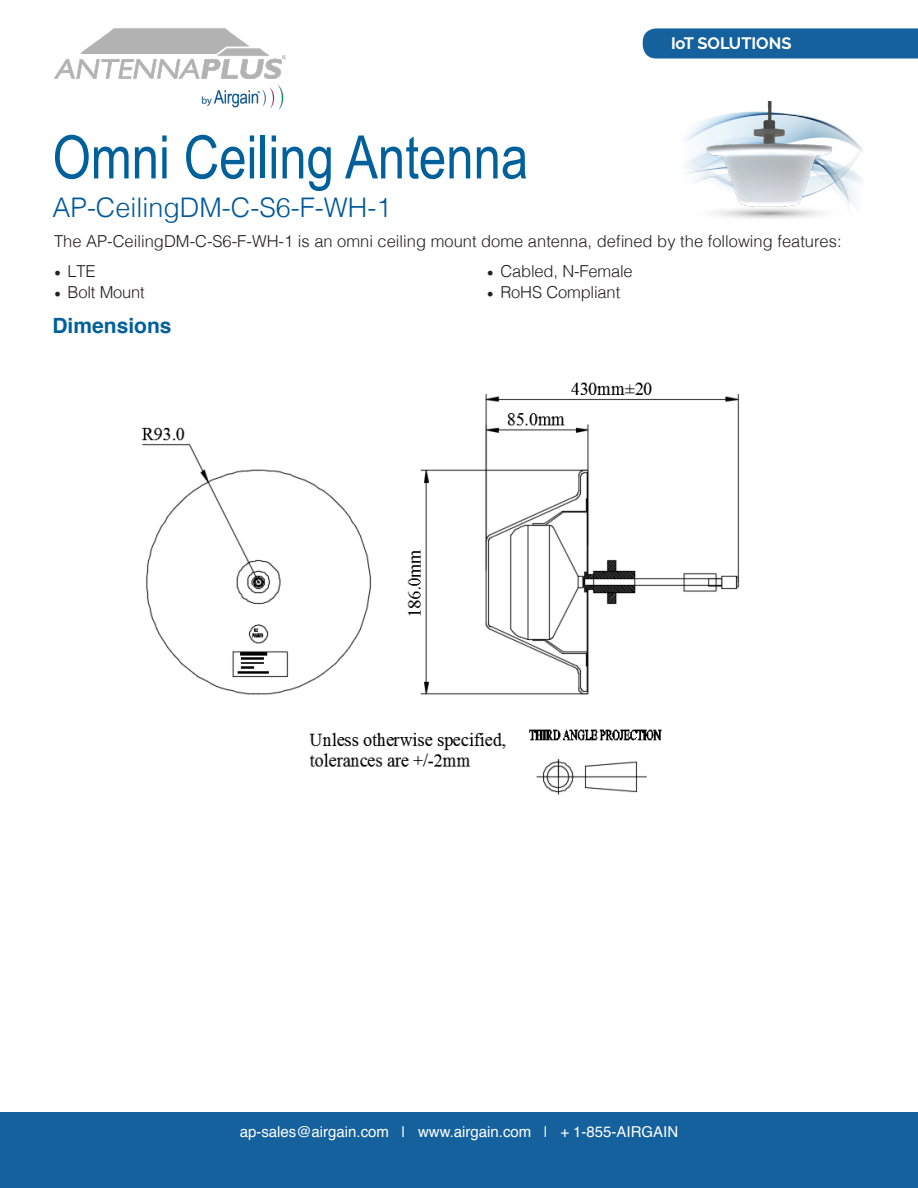
<style>
.page{position:relative;width:918px;height:1188px;background:#fff}
.page>*{position:absolute;margin:0;border:0;box-sizing:border-box;transform-origin:0 0}
.t1{font:60px "Arial Narrow";color:#00609c}
.t2{font:300 27px "Helvetica";color:#00589b}
.t3{font:700 21px "Helvetica";color:#00609c}
.t4{font:300 16.5px "Helvetica";color:#231f20}
.t5{font:700 16.5px "Raleway";color:#fff}
.t6{font:15px "Helvetica";color:#fff}
.s1{font-family:"Minion Pro";font-weight:400;font-size:18px}
</style>
<div class="page">
<svg style="left:643px;top:28px;width:275px;height:31px;background:#1d66a0"></svg>
<div style="left:0;top:1112px;width:918px;height:76px;background:#15619d"></div>
<img style="left:54px;top:28px;width:231px;height:81px">
<img style="left:685px;top:138px;width:178px;height:81px">
<img style="left:686px;top:101px;width:166px;height:112px">
<img style="left:141px;top:382px;width:599px;height:413px">
<p class="t1" style="left:52px;top:113px;width:477px">Omni Ceiling Antenna</p>
<p class="t2" style="left:52px;top:185px;width:340px">AP-CeilingDM-C-S6-F-WH-1</p>
<p class="t5" style="left:671px;top:34px;width:122px">IoT SOLUTIONS</p>
<p class="t4" style="left:54px;top:227px;width:789px">The AP-CeilingDM-C-S6-F-WH-1 is an omni ceiling mount dome antenna, defined by the following features:</p>
<p class="t4" style="left:54px;top:258px;width:43px"><span class="s1">•</span> LTE</p>
<p class="t4" style="left:54px;top:279px;width:92px"><span class="s1">•</span> Bolt Mount</p>
<p class="t3" style="left:52px;top:308px;width:121px">Dimensions</p>
<p class="t4" style="left:487px;top:258px;width:147px"><span class="s1">•</span> Cabled, N-Female</p>
<p class="t4" style="left:487px;top:279px;width:135px"><span class="s1">•</span> RoHS Compliant</p>
<p class="t6" style="left:240px;top:1120px;width:440px">ap-sales@airgain.com | www.airgain.com | + 1-855-AIRGAIN</p>
</div>
